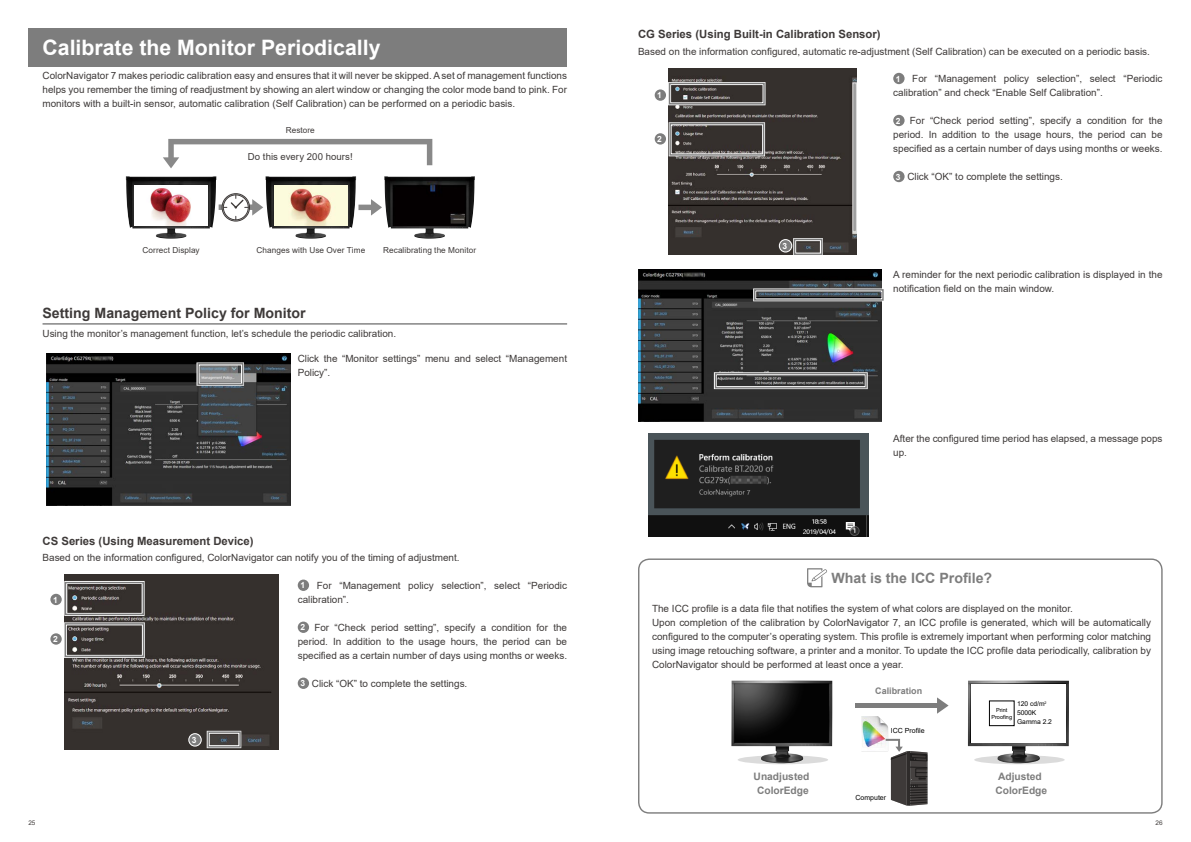
<style>
.page{position:relative;width:1191px;height:842px;background:#fff}
.page>*{position:absolute;margin:0;border:0;box-sizing:border-box;transform-origin:0 0}
.t1{font:700 21.3px "Arial";color:#fff}
.t2{font:700 14.2px "Arial";color:#3e3a39}
.t3{font:700 14.2px "Arial";color:#7d7d7d}
.t4{font:700 11.3px "Arial";color:#3e3a39}
.t5{font:700 10.2px/13.6px "Arial";color:#7d7d7d;text-align:center}
.t6{font:9.9px/14px "Arial";color:#3e3a39}
.t7{font:9.6px "Arial";letter-spacing:.005em;color:#3e3a39}
.t8{font:700 9px "Arial";color:#7d7d7d}
.t9{font:700 8.5px "Arial";color:#fff}
.t10{font:8.2px "Arial";letter-spacing:.01em;color:#3e3a39}
.t11{font:7px "Arial";color:#000}
.t12{font:6.7px/8.8px "Arial";color:#000}
.t13{font:6.4px "Arial";color:#3e3a39}
.t14{font:5.6px/7px "Arial";color:#000;text-align:center}
.s1{font-weight:700;font-size:8.5px;color:#fff}
</style>
<div class="page">
<div style="left:638px;top:558px;width:524px;height:256px;border:1px solid #7d7d7d;border-radius:11px"></div>
<svg style="left:807px;top:568px;width:20px;height:19px"></svg>
<svg style="left:737px;top:755px;width:91px;height:9px"></svg>
<img style="left:731px;top:680px;width:101px;height:83px">
<svg style="left:974px;top:755px;width:90px;height:9px"></svg>
<img style="left:968px;top:680px;width:101px;height:83px">
<div style="left:971px;top:684px;width:94px;height:59px;background:#fff"></div>
<div style="left:989px;top:701px;width:25px;height:25px;border:1px solid #000"></div>
<hr style="left:927px;top:752px;width:1px;height:52px;background:#1f1e1d">
<svg style="left:937px;top:697px;width:11px;height:17px"></svg>
<div style="left:855px;top:703px;width:83px;height:5px;background:#7d7d7d"></div>
<img style="left:861px;top:716px;width:27px;height:31px">
<svg style="left:883px;top:738px;width:44px;height:68px"></svg>
<div style="left:28px;top:28px;width:539px;height:39px;background:#7d7d7d"></div>
<img style="left:126px;top:176px;width:90px;height:63px">
<img style="left:135px;top:185px;width:72px;height:41px">
<img style="left:265px;top:176px;width:91px;height:63px">
<img style="left:275px;top:185px;width:72px;height:41px">
<img style="left:384px;top:176px;width:91px;height:63px">
<svg style="left:358px;top:199px;width:24px;height:17px"></svg>
<svg style="left:163px;top:139px;width:269px;height:29px"></svg>
<div style="left:222px;top:193px;width:28px;height:28px;border:1px solid #3e3a39;border-radius:50%"></div>
<svg style="left:219px;top:195px;width:44px;height:25px"></svg>
<hr style="left:43px;top:323px;width:524px;height:2px;background:#7d7d7d">
<div style="left:893px;top:73px;width:11px;height:11px;background:#7d7d7d;border-radius:50%"></div>
<div style="left:893px;top:115px;width:11px;height:11px;background:#7d7d7d;border-radius:50%"></div>
<div style="left:893px;top:171px;width:11px;height:11px;background:#7d7d7d;border-radius:50%"></div>
<div style="left:298px;top:580px;width:11px;height:11px;background:#7d7d7d;border-radius:50%"></div>
<div style="left:298px;top:622px;width:11px;height:11px;background:#7d7d7d;border-radius:50%"></div>
<div style="left:298px;top:678px;width:11px;height:11px;background:#7d7d7d;border-radius:50%"></div>
<img style="left:46px;top:354px;width:244px;height:151px">
<img style="left:64px;top:575px;width:214px;height:175px">
<img style="left:638px;top:269px;width:244px;height:152px">
<img style="left:668px;top:68px;width:189px;height:187px">
<svg style="left:188px;top:733px;width:14px;height:14px"></svg>
<div style="left:189px;top:734px;width:12px;height:11px;background:#7d7d7d;border-radius:50%"></div>
<div style="left:207px;top:731px;width:34px;height:17px;border:3px solid #fff"></div>
<div style="left:207px;top:731px;width:34px;height:16px;border:1px solid #7d7d7d"></div>
<svg style="left:779px;top:239px;width:13px;height:14px"></svg>
<div style="left:780px;top:240px;width:11px;height:11px;background:#7d7d7d;border-radius:50%"></div>
<div style="left:793px;top:238px;width:30px;height:18px;border:3px solid #fff"></div>
<div style="left:794px;top:239px;width:28px;height:16px;border:1px solid #7d7d7d"></div>
<img style="left:649px;top:434px;width:220px;height:102px">
<div style="left:196px;top:362px;width:48px;height:24px;border:3px solid #fff"></div>
<div style="left:197px;top:363px;width:46px;height:22px;border:1px solid #7d7d7d"></div>
<svg style="left:49px;top:593px;width:14px;height:13px"></svg>
<div style="left:50px;top:594px;width:12px;height:11px;background:#7d7d7d;border-radius:50%"></div>
<div style="left:64px;top:581px;width:81px;height:35px;border:3px solid #fff"></div>
<div style="left:65px;top:582px;width:79px;height:33px;border:1px solid #7d7d7d"></div>
<div style="left:50px;top:633px;width:12px;height:12px;background:#7d7d7d;border-radius:50%"></div>
<div style="left:64px;top:622px;width:81px;height:36px;border:3px solid #fff"></div>
<div style="left:65px;top:623px;width:79px;height:34px;border:1px solid #7d7d7d"></div>
<div style="left:715px;top:373px;width:151px;height:15px;border:1px solid #7d7d7d"></div>
<div style="left:754px;top:289px;width:129px;height:12px;border:1px solid #7d7d7d"></div>
<div style="left:654px;top:89px;width:12px;height:12px;background:#7d7d7d;border-radius:50%"></div>
<div style="left:668px;top:82px;width:97px;height:23px;border:3px solid #fff"></div>
<div style="left:669px;top:83px;width:95px;height:22px;border:1px solid #7d7d7d"></div>
<div style="left:654px;top:133px;width:12px;height:12px;background:#7d7d7d;border-radius:50%"></div>
<div style="left:668px;top:122px;width:97px;height:34px;border:3px solid #fff"></div>
<div style="left:669px;top:123px;width:95px;height:33px;border:1px solid #7d7d7d"></div>
<h1 class="t1" style="left:43px;top:33px;width:339px">Calibrate the Monitor Periodically</h1>
<p class="t6" style="left:43px;top:69px;width:526px;text-align:justify">ColorNavigator 7 makes periodic calibration easy and ensures that it will never be skipped. A set of management functions helps you remember the timing of readjustment by showing an alert window or changing the color mode band to pink. For monitors with a built-in sensor, automatic calibration (Self Calibration) can be performed on a periodic basis.</p>
<p class="t10" style="left:286px;top:125px;width:31px">Restore</p>
<p class="t7" style="left:248px;top:150px;width:106px">Do this every 200 hours!</p>
<p class="t10" style="left:142px;top:245px;width:59px">Correct Display</p>
<p class="t10" style="left:256px;top:245px;width:110px">Changes with Use Over Time</p>
<p class="t10" style="left:383px;top:245px;width:94px">Recalibrating the Monitor</p>
<h2 class="t2" style="left:43px;top:303px;width:265px">Setting Management Policy for Monitor</h2>
<p class="t6" style="left:43px;top:327px;width:355px">Using the monitor’s management function, let’s schedule the periodic calibration.</p>
<p class="t6" style="left:298px;top:352px;width:271px">Click the “Monitor settings” menu and select “Management<br>Policy”.</p>
<p class="t4" style="left:43px;top:533px;width:213px">CS Series (Using Measurement Device)</p>
<p class="t6" style="left:43px;top:551px;width:418px">Based on the information configured, ColorNavigator can notify you of the timing of adjustment.</p>
<p class="t9" style="left:53px;top:593px;width:6px">1</p>
<p class="t9" style="left:53px;top:633px;width:6px">2</p>
<p class="t9" style="left:192px;top:734px;width:6px">3</p>
<p class="t6" style="left:298px;top:578px;width:271px"><span class="s1">1</span> For “Management policy selection”, select “Periodic calibration”.</p>
<p class="t6" style="left:298px;top:620px;width:271px;text-align:justify"><span class="s1">2</span> For “Check period setting”, specify a condition for the period. In addition to the usage hours, the period can be specified as a certain number of days using months or weeks.</p>
<p class="t6" style="left:300px;top:676px;width:168px"><span class="s1">3</span> Click “OK” to complete the settings.</p>
<p class="t4" style="left:638px;top:26px;width:244px">CG Series (Using Built-in Calibration Sensor)</p>
<p class="t6" style="left:638px;top:44px;width:513px">Based on the information configured, automatic re-adjustment (Self Calibration) can be executed on a periodic basis.</p>
<p class="t9" style="left:657px;top:89px;width:6px">1</p>
<p class="t9" style="left:657px;top:133px;width:6px">2</p>
<p class="t9" style="left:782px;top:240px;width:6px">3</p>
<p class="t6" style="left:893px;top:71px;width:271px"><span class="s1">1</span> For “Management policy selection”, select “Periodic calibration” and check “Enable Self Calibration”.</p>
<p class="t6" style="left:893px;top:113px;width:271px;text-align:justify"><span class="s1">2</span> For “Check period setting”, specify a condition for the period. In addition to the usage hours, the period can be specified as a certain number of days using months or weeks.</p>
<p class="t6" style="left:896px;top:169px;width:168px"><span class="s1">3</span> Click “OK” to complete the settings.</p>
<p class="t6" style="left:893px;top:267px;width:271px">A reminder for the next periodic calibration is displayed in the notification field on the main window.</p>
<p class="t6" style="left:893px;top:432px;width:271px">After the configured time period has elapsed, a message pops up.</p>
<h2 class="t3" style="left:831px;top:568px;width:162px">What is the ICC Profile?</h2>
<p class="t6" style="left:652px;top:602px;width:500px">The ICC profile is a data file that notifies the system of what colors are displayed on the monitor.<br>Upon completion of the calibration by ColorNavigator 7, an ICC profile is generated, which will be automatically configured to the computer’s operating system. This profile is extremely important when performing color matching using image retouching software, a printer and a monitor. To update the ICC profile data periodically, calibration by ColorNavigator should be performed at least once a year.</p>
<p class="t8" style="left:875px;top:684px;width:48px">Calibration</p>
<p class="t11" style="left:890px;top:726px;width:35px">ICC Profile</p>
<p class="t14" style="left:991px;top:706px;width:22px">Print<br>Proofing</p>
<p class="t12" style="left:1017px;top:699px;width:36px">120 cd/m<sup>2<br></sup>5000K<br>Gamma 2.2</p>
<p class="t5" style="left:753px;top:770px;width:57px">Unadjusted<br>ColorEdge</p>
<p class="t5" style="left:995px;top:770px;width:53px;text-align:left">Adjusted<br>ColorEdge</p>
<p class="t11" style="left:855px;top:793px;width:32px">Computer</p>
<p class="t13" style="left:28px;top:818px;width:9px">25</p>
<p class="t13" style="left:1155px;top:818px;width:9px">26</p>
</div>
